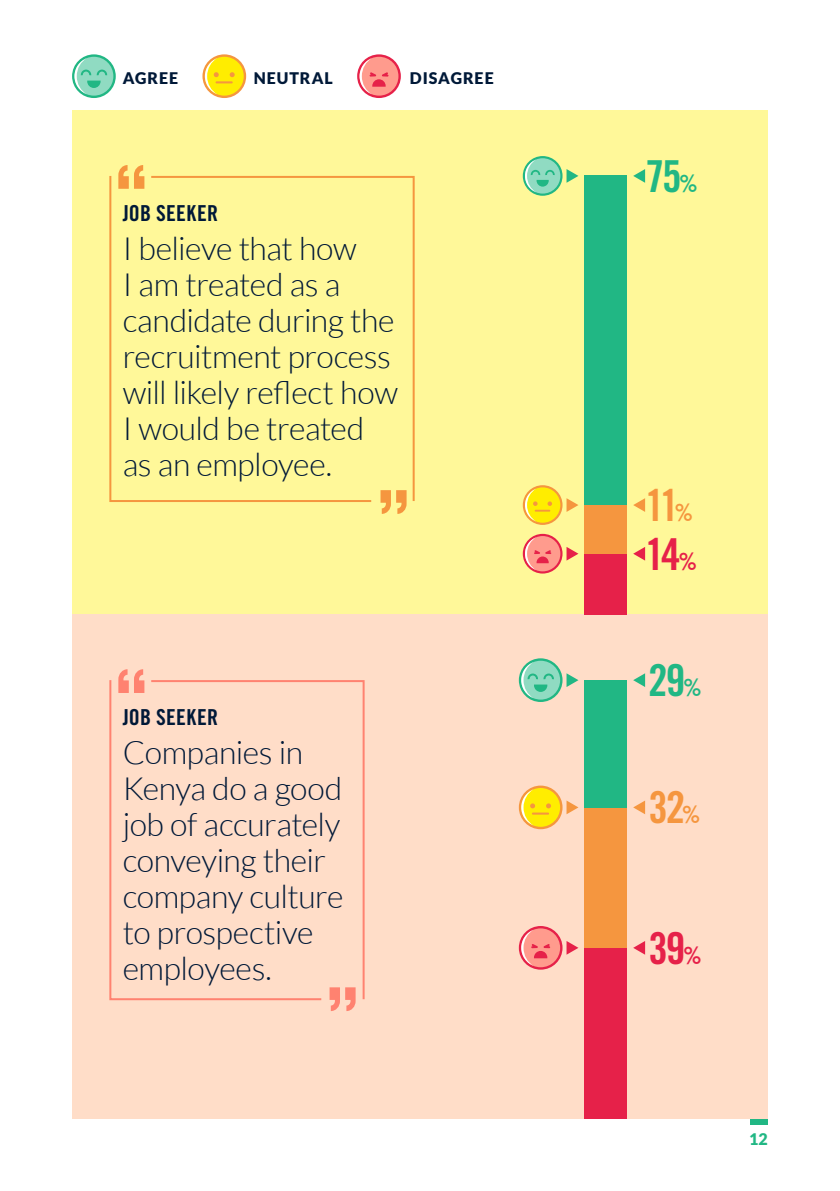
<style>
.page{position:relative;width:840px;height:1191px;background:#fff}
.page>*{position:absolute;margin:0;border:0;box-sizing:border-box;transform-origin:0 0}
.t1{font:44px "Trade Gothic LT Std Bd Cn 20";color:#21b784}
.t2{font:44px "Trade Gothic LT Std Bd Cn 20";color:#e62149}
.t3{font:44px "Trade Gothic LT Std Bd Cn 20";color:#f5963f}
.t4{font:300 32px/36px "Lato";letter-spacing:-.015em;color:#001938}
.t5{font:22px "Trade Gothic LT Std Bd Cn 20";letter-spacing:.015em;color:#001938}
.t6{font:900 16px "Lato";letter-spacing:.06em;color:#001938}
.t7{font:900 16px "Lato";color:#21b784}
.s1{font-size:24px}
</style>
<div class="page">
<div style="left:72px;top:111px;width:695px;height:504px;background:#fff899"></div>
<div style="left:72px;top:615px;width:695px;height:504px;background:#ffddc8"></div>
<div style="left:750px;top:1119px;width:17px;height:5px;background:#21b784"></div>
<svg style="left:381px;top:503px;width:25px;height:11px"></svg>
<svg style="left:118px;top:165px;width:26px;height:9px"></svg>
<svg style="left:109px;top:174px;width:40px;height:328px"></svg>
<svg style="left:149px;top:176px;width:266px;height:327px"></svg>
<svg style="left:330px;top:1001px;width:25px;height:10px"></svg>
<svg style="left:118px;top:669px;width:26px;height:9px"></svg>
<svg style="left:109px;top:678px;width:40px;height:323px"></svg>
<svg style="left:149px;top:680px;width:216px;height:321px"></svg>
<svg style="left:633px;top:169px;width:11px;height:13px"></svg>
<svg style="left:633px;top:499px;width:11px;height:12px"></svg>
<svg style="left:633px;top:547px;width:11px;height:13px"></svg>
<svg style="left:633px;top:674px;width:11px;height:13px"></svg>
<svg style="left:633px;top:801px;width:11px;height:13px"></svg>
<svg style="left:633px;top:941px;width:11px;height:13px"></svg>
<div style="left:584px;top:553px;width:42px;height:62px;background:#e62149"></div>
<div style="left:584px;top:505px;width:42px;height:48px;background:#f5963f"></div>
<div style="left:584px;top:176px;width:42px;height:329px;background:#21b784"></div>
<div style="left:584px;top:947px;width:42px;height:172px;background:#e62149"></div>
<div style="left:584px;top:807px;width:42px;height:140px;background:#f5963f"></div>
<div style="left:584px;top:680px;width:42px;height:127px;background:#21b784"></div>
<svg style="left:566px;top:673px;width:12px;height:14px"></svg>
<svg style="left:566px;top:800px;width:12px;height:14px"></svg>
<svg style="left:566px;top:941px;width:12px;height:13px"></svg>
<svg style="left:566px;top:169px;width:12px;height:14px"></svg>
<svg style="left:566px;top:498px;width:12px;height:14px"></svg>
<svg style="left:566px;top:547px;width:12px;height:13px"></svg>
<svg style="left:522px;top:156px;width:40px;height:40px"></svg>
<div style="left:524px;top:158px;width:36px;height:36px;background:#90dbc2;border-radius:50%"></div>
<svg style="left:524px;top:159px;width:30px;height:33px"></svg>
<svg style="left:518px;top:658px;width:44px;height:44px"></svg>
<div style="left:521px;top:660px;width:39px;height:39px;background:#90dbc2;border-radius:50%"></div>
<svg style="left:521px;top:662px;width:32px;height:36px"></svg>
<svg style="left:72px;top:54px;width:44px;height:44px"></svg>
<div style="left:74px;top:57px;width:39px;height:39px;background:#90dbc2;border-radius:50%"></div>
<svg style="left:74px;top:58px;width:33px;height:36px"></svg>
<svg style="left:522px;top:485px;width:40px;height:40px"></svg>
<div style="left:524px;top:487px;width:36px;height:36px;background:#ffed00;border-radius:50%"></div>
<svg style="left:524px;top:488px;width:27px;height:33px"></svg>
<svg style="left:202px;top:54px;width:44px;height:44px"></svg>
<div style="left:205px;top:57px;width:38px;height:39px;background:#ffed00;border-radius:50%"></div>
<svg style="left:205px;top:58px;width:29px;height:36px"></svg>
<svg style="left:518px;top:785px;width:44px;height:44px"></svg>
<div style="left:521px;top:788px;width:39px;height:39px;background:#ffed00;border-radius:50%"></div>
<svg style="left:521px;top:789px;width:29px;height:36px"></svg>
<svg style="left:522px;top:534px;width:40px;height:39px"></svg>
<div style="left:524px;top:536px;width:36px;height:35px;background:#ff9b8d;border-radius:50%"></div>
<svg style="left:524px;top:537px;width:27px;height:33px"></svg>
<svg style="left:357px;top:54px;width:43px;height:44px"></svg>
<div style="left:359px;top:57px;width:39px;height:39px;background:#ff9b8d;border-radius:50%"></div>
<svg style="left:359px;top:58px;width:29px;height:36px"></svg>
<svg style="left:518px;top:926px;width:44px;height:43px"></svg>
<div style="left:521px;top:928px;width:39px;height:39px;background:#ff9b8d;border-radius:50%"></div>
<svg style="left:521px;top:929px;width:29px;height:37px"></svg>
<p class="t6" style="left:123px;top:68px;width:57px">AGREE</p>
<p class="t6" style="left:253px;top:68px;width:81px">NEUTRAL</p>
<p class="t6" style="left:410px;top:68px;width:85px">DISAGREE</p>
<p class="t5" style="left:123px;top:200px;width:97px">JOB SEEKER</p>
<p class="t4" style="left:123px;top:231px;width:276px">I believe that how<br>I am treated as a candidate during the recruitment process will likely reflect how<br>I would be treated as an employee.</p>
<p class="t5" style="left:123px;top:704px;width:97px">JOB SEEKER</p>
<p class="t4" style="left:123px;top:735px;width:222px">Companies in<br>Kenya do a good job of accurately conveying their company culture to prospective employees.</p>
<h1 class="t1" style="left:644px;top:149px;width:54px">75<span class="s1">%</span></h1>
<h1 class="t3" style="left:644px;top:478px;width:50px">11<span class="s1">%</span></h1>
<h1 class="t2" style="left:644px;top:527px;width:54px">14<span class="s1">%</span></h1>
<h1 class="t1" style="left:647px;top:653px;width:55px">29<span class="s1">%</span></h1>
<h1 class="t3" style="left:648px;top:781px;width:53px">32<span class="s1">%</span></h1>
<h1 class="t2" style="left:648px;top:921px;width:55px">39<span class="s1">%</span></h1>
<p class="t7" style="left:748px;top:1129px;width:20px">12</p>
</div>
